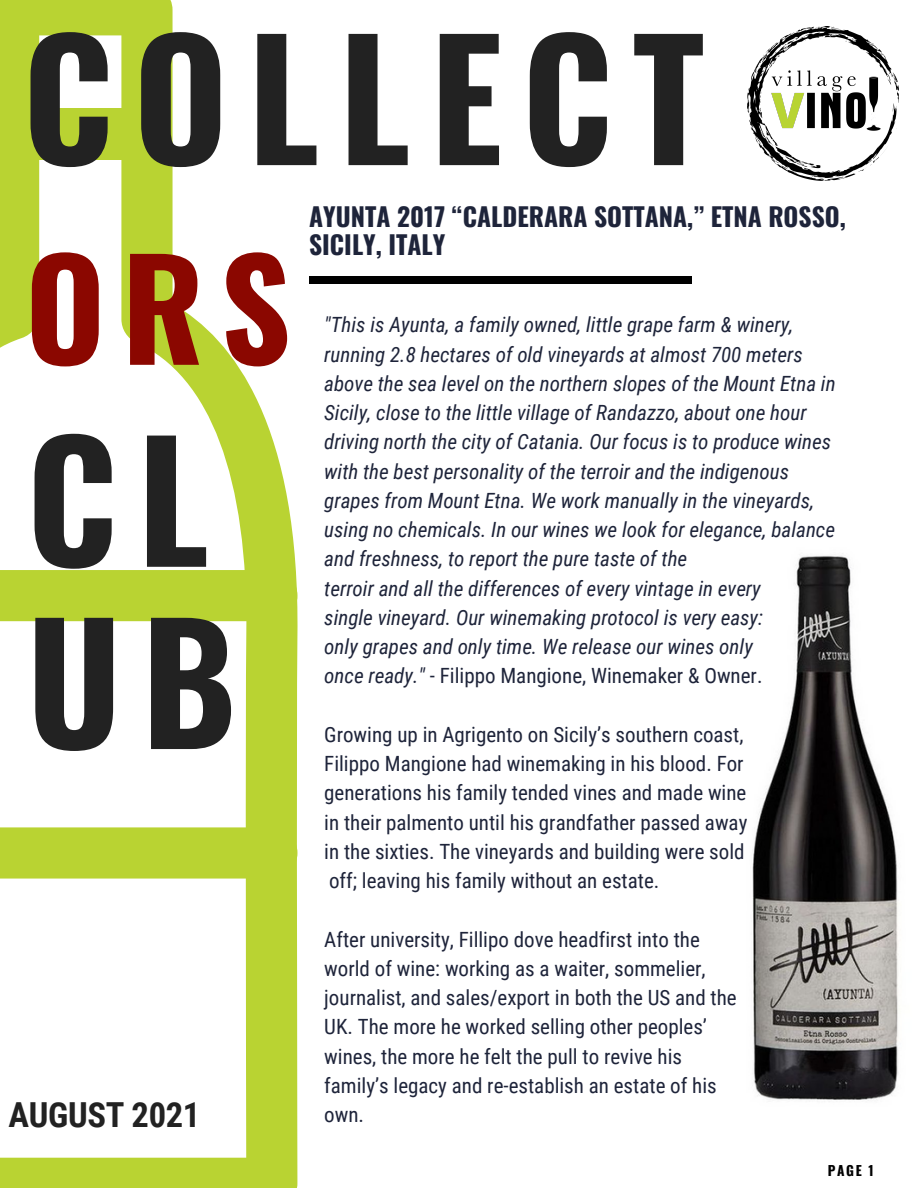
<style>
.page{position:relative;width:918px;height:1188px;background:#fff}
.page>*{position:absolute;margin:0;border:0;box-sizing:border-box;transform-origin:0 0}
.t1{font:700 162px "Oswald";letter-spacing:.12em;color:#222}
.t2{font:700 136.95px "Oswald";color:#8b0700}
.t3{font:700 34.5px "Roboto Condensed";letter-spacing:-.01em;color:#222}
.t4{font:700 25.5px/28.2px "Oswald";color:#1e243a}
.t5{font:italic 21px/29.2px "Roboto Condensed";color:#1e243a}
.t6{font:21px/29.2px "Roboto Condensed";color:#1e243a}
.t7{font:700 13.5px "Oswald";color:#000}
.s1{font-style:italic}
</style>
<div class="page">
<svg style="left:0;top:0;width:298px;height:1188px"></svg>
<div style="left:27px;top:108px;width:120px;height:51px;background:#b9d332"></div>
<div style="left:0;top:570px;width:297px;height:51px;background:#b9d332"></div>
<div style="left:0;top:827px;width:297px;height:52px;background:#b9d332"></div>
<div style="left:309px;top:276px;width:383px;height:8px;background:#000"></div>
<img style="left:748px;top:27px;width:150px;height:154px">
<img style="left:752px;top:553px;width:147px;height:548px">
<p class="t1" style="left:23px;top:-28px;width:684px">COLLECT</p>
<p class="t2" style="left:25px;top:201px;width:267px">ORS</p>
<p class="t1" style="left:27px;top:374px;width:184px">CL</p>
<p class="t1" style="left:27px;top:556px;width:211px">UB</p>
<p class="t4" style="left:309px;top:201px;width:538px">AYUNTA 2017 “CALDERARA SOTTANA,” ETNA ROSSO,<br>SICILY, ITALY</p>
<p class="t5" style="left:324px;top:310px;width:513px">"This is Ayunta, a family owned, little grape farm &amp; winery, running 2.8 hectares of old vineyards at almost 700 meters above the sea level on the northern slopes of the Mount Etna in Sicily, close to the little village of Randazzo, about one hour driving north the city of Catania. Our focus is to produce wines with the best personality of the terroir and the indigenous grapes from Mount Etna. We work manually in the vineyards, using no chemicals. In our wines we look for elegance, balance and freshness, to report the pure taste of the</p>
<p class="t5" style="left:324px;top:574px;width:438px">terroir and all the differences of every vintage in every</p>
<p class="t5" style="left:324px;top:603px;width:440px">single vineyard. Our winemaking protocol is very easy:</p>
<p class="t5" style="left:324px;top:632px;width:430px">only grapes and only time. We release our wines only</p>
<p class="t6" style="left:324px;top:661px;width:440px"><span class="s1">once ready."</span> - Filippo Mangione, Winemaker &amp; Owner.</p>
<p class="t6" style="left:324px;top:720px;width:421px">Growing up in Agrigento on Sicily’s southern coast,</p>
<p class="t6" style="left:324px;top:749px;width:424px">Filippo Mangione had winemaking in his blood. For generations his family tended vines and made wine</p>
<p class="t6" style="left:324px;top:808px;width:425px">in their palmento until his grandfather passed away</p>
<p class="t6" style="left:324px;top:837px;width:422px">in the sixties. The vineyards and building were sold</p>
<p class="t6" style="left:329px;top:866px;width:332px">off; leaving his family without an estate.</p>
<p class="t6" style="left:324px;top:925px;width:377px">After university, Fillipo dove headfirst into the</p>
<p class="t6" style="left:324px;top:954px;width:383px">world of wine: working as a waiter, sommelier,</p>
<p class="t6" style="left:324px;top:983px;width:414px">journalist, and sales/export in both the US and the</p>
<p class="t6" style="left:324px;top:1012px;width:384px">UK. The more he worked selling other peoples’</p>
<p class="t6" style="left:324px;top:1042px;width:359px">wines, the more he felt the pull to revive his</p>
<p class="t6" style="left:324px;top:1071px;width:394px">family’s legacy and re-establish an estate of his</p>
<p class="t3" style="left:9px;top:1095px;width:193px">AUGUST 2021</p>
<p class="t6" style="left:324px;top:1100px;width:41px">own.</p>
<p class="t7" style="left:828px;top:1160px;width:47px">PAGE 1</p>
</div>
